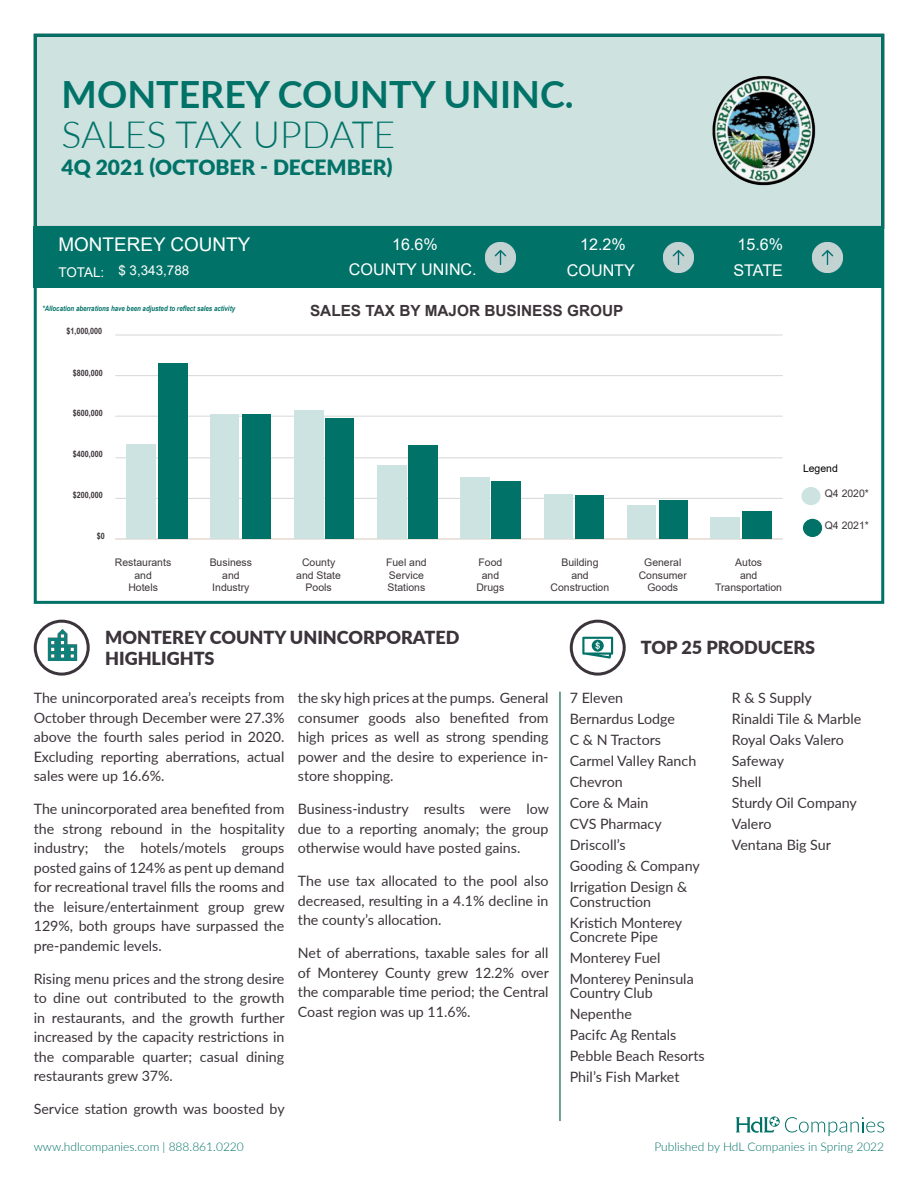
<style>
.page{position:relative;width:918px;height:1188px;background:#fff}
.page>*{position:absolute;margin:0;border:0;box-sizing:border-box;transform-origin:0 0}
.t1{font:700 37.5px "Lato";color:#007267}
.t2{font:300 37.5px "Lato";color:#007267}
.t3{font:900 21px "Lato";color:#007267}
.t4{font:18.9px "Arial";color:#fff}
.t5{font:900 18px/21px "Lato";color:#3b343a}
.t6{font:16.2px "Arial";color:#fff}
.t7{font:700 15.3px "Arial";color:#3c353a}
.t8{font:14.25px/19.5px "Lato";color:#3b343a;text-align:justify}
.t9{font:13.35px "Arial";color:#fff}
.t10{font:300 12px "Lato";color:#007267}
.t11{font:10.5px/12.1px "Arial";color:#3c353a;text-align:center}
.t12{font:10.5px "Arial";color:#000}
.t13{font:700 8.7px "Arial Narrow";color:#3c353a}
.t14{font:italic 700 7.5px "Arial Narrow";color:#007267}
</style>
<div class="page">
<div style="left:35px;top:35px;width:848px;height:192px;background:#cee2e0"></div>
<div style="left:34px;top:34px;width:850px;height:570px;border:3px solid #007267"></div>
<img style="left:712px;top:76px;width:104px;height:110px">
<div style="left:34px;top:227px;width:850px;height:61px;background:#007267"></div>
<img style="left:485px;top:242px;width:31px;height:31px">
<img style="left:812px;top:242px;width:31px;height:31px">
<img style="left:663px;top:242px;width:31px;height:31px">
<div style="left:801px;top:487px;width:20px;height:18px;background:#cce3e1;border-radius:50%"></div>
<div style="left:803px;top:519px;width:19px;height:18px;background:#007267;border-radius:50%"></div>
<hr style="left:116px;top:498px;width:666px;height:1px;background:#d9dadb">
<hr style="left:116px;top:457px;width:666px;height:1px;background:#d9dadb">
<hr style="left:116px;top:416px;width:666px;height:1px;background:#d9dadb">
<hr style="left:116px;top:375px;width:666px;height:1px;background:#d9dadb">
<hr style="left:116px;top:334px;width:666px;height:2px;background:#d9dadb">
<hr style="left:116px;top:538px;width:666px;height:2px;background:#edddd1">
<div style="left:127px;top:445px;width:29px;height:94px;background:#cce3e1"></div>
<div style="left:211px;top:414px;width:28px;height:125px;background:#cce3e1"></div>
<div style="left:294px;top:411px;width:29px;height:128px;background:#cce3e1"></div>
<div style="left:377px;top:466px;width:29px;height:73px;background:#cce3e1"></div>
<div style="left:460px;top:478px;width:29px;height:61px;background:#cce3e1"></div>
<div style="left:544px;top:494px;width:28px;height:45px;background:#cce3e1"></div>
<div style="left:627px;top:505px;width:29px;height:34px;background:#cce3e1"></div>
<div style="left:710px;top:517px;width:30px;height:22px;background:#cce3e1"></div>
<div style="left:158px;top:364px;width:30px;height:175px;background:#007267"></div>
<div style="left:242px;top:414px;width:29px;height:125px;background:#007267"></div>
<div style="left:325px;top:418px;width:29px;height:121px;background:#007267"></div>
<div style="left:409px;top:446px;width:29px;height:93px;background:#007267"></div>
<div style="left:492px;top:482px;width:29px;height:57px;background:#007267"></div>
<div style="left:576px;top:495px;width:28px;height:44px;background:#007267"></div>
<div style="left:659px;top:501px;width:28px;height:38px;background:#007267"></div>
<div style="left:742px;top:512px;width:29px;height:27px;background:#007267"></div>
<img style="left:43px;top:627px;width:39px;height:39px">
<div style="left:34px;top:620px;width:56px;height:56px;border:3px solid #3b343a;border-radius:50%"></div>
<div style="left:570px;top:620px;width:56px;height:56px;border:3px solid #3b343a;border-radius:50%"></div>
<svg style="left:582px;top:637px;width:31px;height:22px"></svg>
<svg style="left:736px;top:1116px;width:148px;height:20px"></svg>
<hr style="left:559px;top:692px;width:2px;height:429px;background:#418275">
<h1 class="t1" style="left:62px;top:66px;width:514px">MONTEREY COUNTY UNINC.</h1>
<h2 class="t2" style="left:62px;top:109px;width:335px">SALES TAX UPDATE</h2>
<h2 class="t3" style="left:62px;top:151px;width:333px">4Q 2021 (OCTOBER - DECEMBER)</h2>
<p class="t4" style="left:58px;top:231px;width:193px">MONTEREY COUNTY</p>
<p class="t9" style="left:58px;top:262px;width:132px">TOTAL: $ 3,343,788</p>
<p class="t14" style="left:42px;top:303px;width:194px">*Allocation aberrations have been adjusted to reflect sales activity</p>
<p class="t13" style="left:66px;top:324px;width:37px">$1,000,000</p>
<p class="t13" style="left:73px;top:366px;width:31px">$800,000</p>
<p class="t13" style="left:73px;top:407px;width:31px">$600,000</p>
<p class="t13" style="left:73px;top:447px;width:31px">$400,000</p>
<p class="t13" style="left:73px;top:489px;width:31px">$200,000</p>
<p class="t13" style="left:97px;top:529px;width:9px">$0</p>
<p class="t6" style="left:392px;top:233px;width:47px">16.6%</p>
<p class="t6" style="left:580px;top:233px;width:47px">12.2%</p>
<p class="t6" style="left:737px;top:233px;width:47px">15.6%</p>
<p class="t6" style="left:567px;top:259px;width:70px">COUNTY</p>
<p class="t6" style="left:733px;top:259px;width:51px">STATE</p>
<p class="t6" style="left:349px;top:258px;width:129px">COUNTY UNINC.</p>
<p class="t7" style="left:310px;top:300px;width:315px">SALES TAX BY MAJOR BUSINESS GROUP</p>
<p class="t12" style="left:803px;top:461px;width:36px">Legend</p>
<p class="t11" style="left:825px;top:488px;width:46px">Q4 2020*</p>
<p class="t11" style="left:825px;top:519px;width:46px">Q4 2021*</p>
<p class="t11" style="left:115px;top:557px;width:58px">Restaurants and<br>Hotels</p>
<p class="t11" style="left:210px;top:557px;width:44px">Business and<br>Industry</p>
<p class="t11" style="left:296px;top:557px;width:46px">County and State<br>Pools</p>
<p class="t11" style="left:386px;top:557px;width:42px;text-align:left">Fuel and<br>Service<br>Stations</p>
<p class="t11" style="left:476px;top:557px;width:29px">Food and<br>Drugs</p>
<p class="t11" style="left:551px;top:557px;width:60px">Building<br>and<br>Construction</p>
<p class="t11" style="left:639px;top:557px;width:50px">General<br>Consumer<br>Goods</p>
<p class="t11" style="left:715px;top:557px;width:69px">Autos<br>and<br>Transportation</p>
<h2 class="t5" style="left:105px;top:626px;width:356px">MONTEREY COUNTY UNINCORPORATED<br>HIGHLIGHTS</h2>
<h2 class="t5" style="left:641px;top:637px;width:176px">TOP 25 PRODUCERS</h2>
<p class="t8" style="left:34px;top:688px;width:252px">The unincorporated area’s receipts from October through December were 27.3% above the fourth sales period in 2020.<br>Excluding reporting aberrations, actual sales were up 16.6%.</p>
<p class="t8" style="left:34px;top:799px;width:253px">The unincorporated area benefited from the strong rebound in the hospitality industry; the hotels/motels groups posted gains of 124% as pent up demand for recreational travel fills the rooms and the leisure/entertainment group grew 129%, both groups have surpassed the pre-pandemic levels.</p>
<p class="t8" style="left:34px;top:968px;width:252px">Rising menu prices and the strong desire to dine out contributed to the growth in restaurants, and the growth further increased by the capacity restrictions in the comparable quarter; casual dining restaurants grew 37%.</p>
<p class="t8" style="left:34px;top:1099px;width:253px">Service station growth was boosted by</p>
<p class="t8" style="left:570px;top:687px;width:132px;line-height:21px;text-align:left">7 Eleven<br>Bernardus Lodge<br>C &amp; N Tractors<br>Carmel Valley Ranch<br>Chevron<br>Core &amp; Main<br>CVS Pharmacy<br>Driscoll’s<br>Gooding &amp; Company<br>Irrigation Design &amp;</p>
<p class="t8" style="left:570px;top:890px;width:114px;line-height:21px">Construction<br>Kristich Monterey</p>
<p class="t8" style="left:570px;top:925px;width:125px;line-height:21px;text-align:left">Concrete Pipe<br>Monterey Fuel<br>Monterey Peninsula</p>
<p class="t8" style="left:570px;top:982px;width:137px;line-height:21px;text-align:left">Country Club<br>Nepenthe<br>Pacifc Ag Rentals<br>Pebble Beach Resorts<br>Phil’s Fish Market</p>
<p class="t8" style="left:298px;top:688px;width:252px">the sky high prices at the pumps. General consumer goods also benefited from high prices as well as strong spending power and the desire to experience in&shy;store shopping.</p>
<p class="t8" style="left:298px;top:799px;width:252px">Business-industry results were low due to a reporting anomaly; the group otherwise would have posted gains.</p>
<p class="t8" style="left:298px;top:871px;width:252px">The use tax allocated to the pool also decreased, resulting in a 4.1% decline in the county’s allocation.</p>
<p class="t8" style="left:298px;top:943px;width:252px">Net of aberrations, taxable sales for all of Monterey County grew 12.2% over the comparable time period; the Central Coast region was up 11.6%.</p>
<p class="t8" style="left:732px;top:687px;width:131px;line-height:21px;text-align:left">R &amp; S Supply<br>Rinaldi Tile &amp; Marble<br>Royal Oaks Valero<br>Safeway<br>Shell<br>Sturdy Oil Company<br>Valero<br>Ventana Big Sur</p>
<p class="t10" style="left:34px;top:1139px;width:212px">www.hdlcompanies.com | 888.861.0220</p>
<p class="t10" style="left:654px;top:1139px;width:231px">Published by HdL Companies in Spring 2022</p>
</div>
